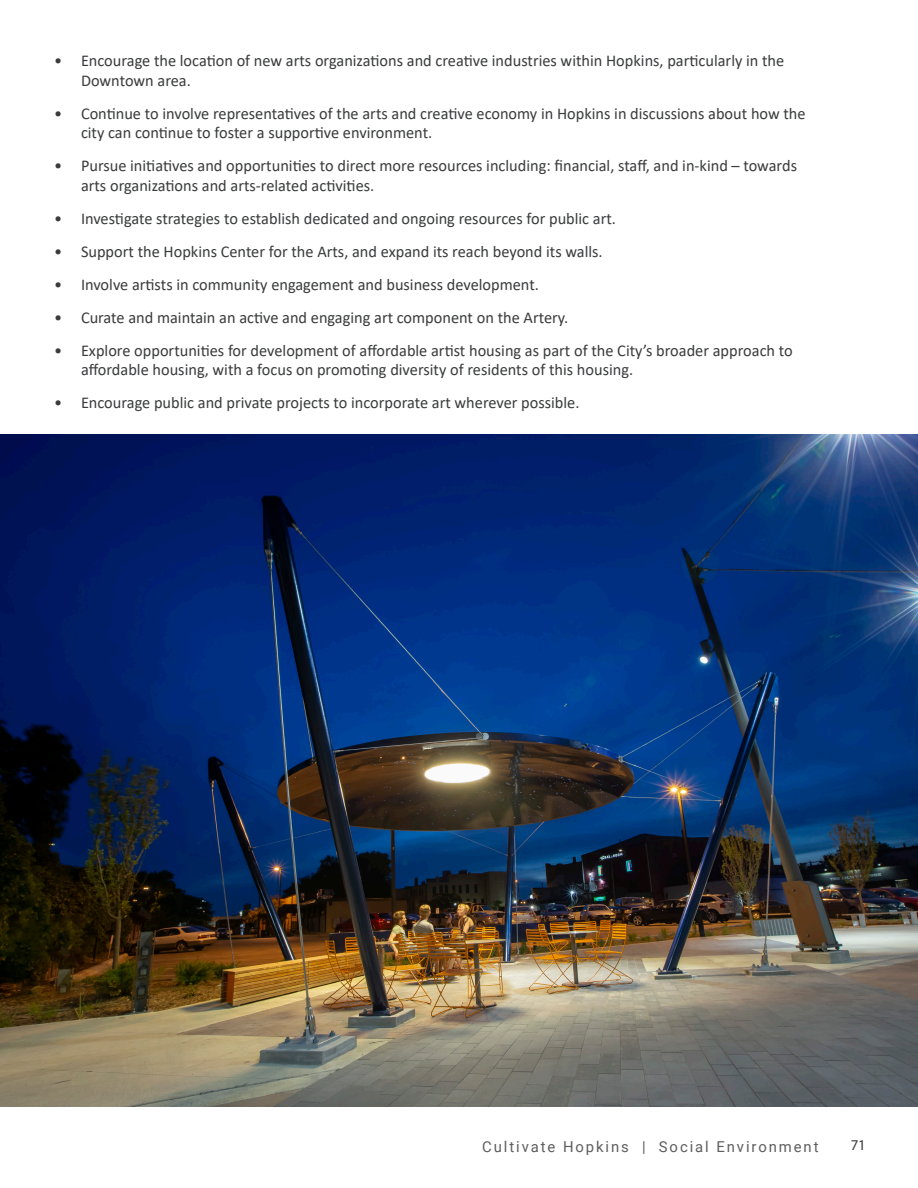
<style>
.page{position:relative;width:918px;height:1188px;background:#fff}
.page>*{position:absolute;margin:0;border:0;box-sizing:border-box;transform-origin:0 0}
.t1{font:16.5px/19.5px "Calibri";color:#3a3b3c}
.t2{font:15px "Roboto";letter-spacing:.13em;color:#5e5e5f}
.t3{font:15px "Myriad Pro";color:#3a3b3c}
</style>
<div class="page">
<img style="left:0;top:435px;width:918px;height:672px">
<p class="t1" style="left:81px;top:51px;width:705px;text-indent:-27px">• Encourage the location of new arts organizations and creative industries within Hopkins, particularly in the<br>Downtown area.</p>
<p class="t1" style="left:81px;top:103px;width:726px;text-indent:-27px">• Continue to involve representatives of the arts and creative economy in Hopkins in discussions about how the city can continue to foster a supportive environment.</p>
<p class="t1" style="left:81px;top:156px;width:718px;text-indent:-27px">• Pursue initiatives and opportunities to direct more resources including: financial, staff, and in-kind – towards arts organizations and arts-related activities.</p>
<p class="t1" style="left:54px;top:208px;width:564px">• Investigate strategies to establish dedicated and ongoing resources for public art.</p>
<p class="t1" style="left:54px;top:241px;width:550px">• Support the Hopkins Center for the Arts, and expand its reach beyond its walls.</p>
<p class="t1" style="left:54px;top:274px;width:486px">• Involve artists in community engagement and business development.</p>
<p class="t1" style="left:54px;top:307px;width:516px">• Curate and maintain an active and engaging art component on the Artery.</p>
<p class="t1" style="left:81px;top:340px;width:713px;text-indent:-27px">• Explore opportunities for development of affordable artist housing as part of the City’s broader approach to affordable housing, with a focus on promoting diversity of residents of this housing.</p>
<p class="t1" style="left:54px;top:393px;width:527px">• Encourage public and private projects to incorporate art wherever possible.</p>
<p class="t2" style="left:482px;top:1136px;width:338px">Cultivate Hopkins | Social Environment</p>
<p class="t3" style="left:851px;top:1135px;width:17px">71</p>
</div>
